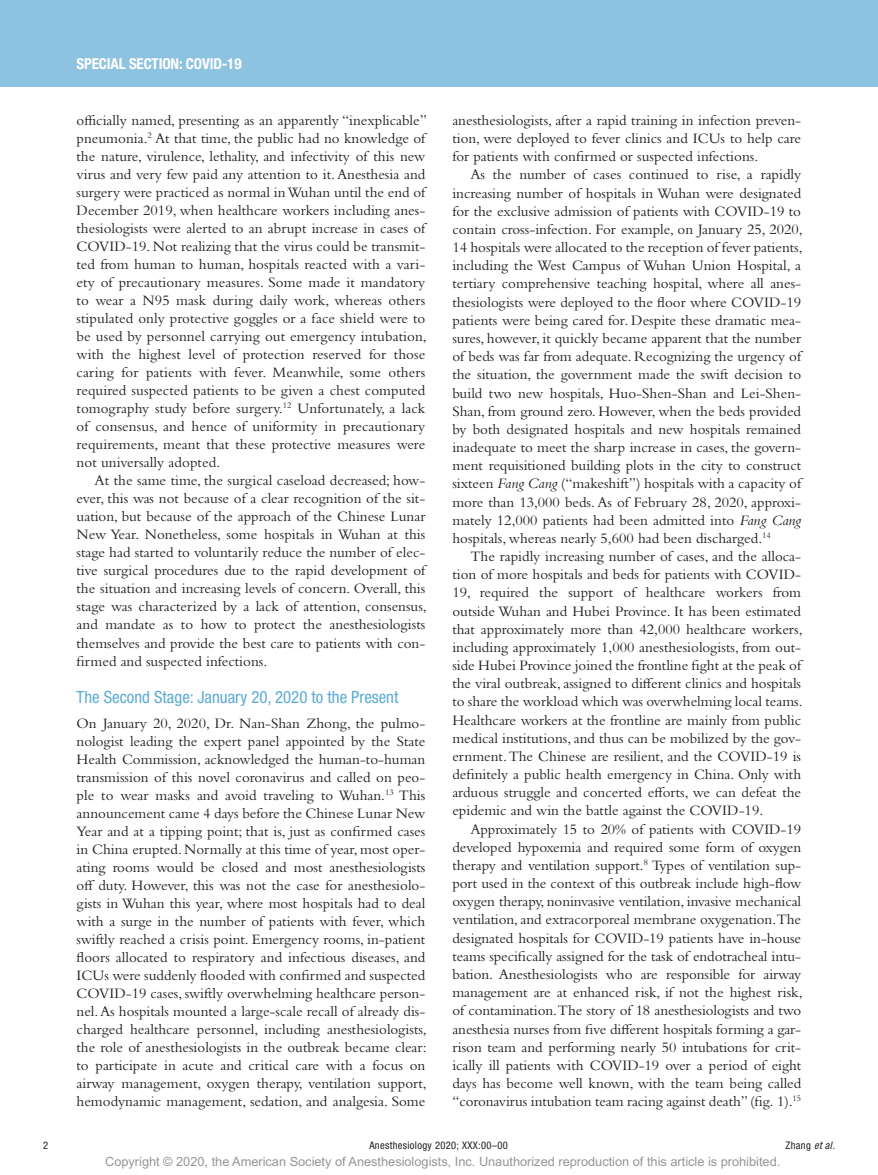
<style>
.page{position:relative;width:878px;height:1175px;background:#fff}
.page>*{position:absolute;margin:0;border:0;box-sizing:border-box;transform-origin:0 0}
.t1{font:condensed 16.8px "Helvetica Neue LT Std";color:#5caad4}
.t2{font:15px/18.1px "Bembo Std";color:#231f20;text-align:justify}
.t3{font:700 condensed 15px "Helvetica Neue LT Std";letter-spacing:-.01em;color:#fff}
.t4{font:12.75px "Arial MT Std";color:#939598}
.t5{font:condensed 10.5px "Helvetica Neue LT Std";letter-spacing:.03em;color:#231f20}
.s1{font-style:italic}
</style>
<div class="page">
<div style="left:0;top:0;width:878px;height:86px;background:#8dc3e0"></div>
<p class="t3" style="left:77px;top:54px;width:166px">SPECIAL SECTION: COVID-19</p>
<p class="t2" style="left:77px;top:111px;width:352px">officially named, presenting as an apparently “inexplicable” pneumonia.<sup>2</sup> At that time, the public had no knowledge of the nature, virulence, lethality, and infectivity of this new virus and very few paid any attention to it. Anesthesia and surgery were practiced as normal in Wuhan until the end of December 2019, when healthcare workers including anes&shy;thesiologists were alerted to an abrupt increase in cases of COVID-19. Not realizing that the virus could be transmit&shy;ted from human to human, hospitals reacted with a vari&shy;ety of precautionary measures. Some made it mandatory to wear a N95 mask during daily work, whereas others stipulated only protective goggles or a face shield were to be used by personnel carrying out emergency intubation, with the highest level of protection reserved for those caring for patients with fever. Meanwhile, some others required suspected patients to be given a chest computed tomography study before surgery.<sup>12</sup> Unfortunately, a lack of consensus, and hence of uniformity in precautionary requirements, meant that these protective measures were not universally adopted.</p>
<p class="t2" style="left:77px;top:471px;width:352px;text-indent:18px">At the same time, the surgical caseload decreased; how&shy;ever, this was not because of a clear recognition of the sit&shy;uation, but because of the approach of the Chinese Lunar New Year. Nonetheless, some hospitals in Wuhan at this stage had started to voluntarily reduce the number of elec&shy;tive surgical procedures due to the rapid development of the situation and increasing levels of concern. Overall, this stage was characterized by a lack of attention, consensus, and mandate as to how to protect the anesthesiologists themselves and provide the best care to patients with con&shy;firmed and suspected infections.</p>
<p class="t1" style="left:77px;top:687px;width:323px">The Second Stage: January 20, 2020 to the Present</p>
<p class="t2" style="left:77px;top:713px;width:352px">On January 20, 2020, Dr. Nan-Shan Zhong, the pulmo&shy;nologist leading the expert panel appointed by the State Health Commission, acknowledged the human-to-human transmission of this novel coronavirus and called on peo&shy;ple to wear masks and avoid traveling to Wuhan.<sup>13</sup> This announcement came 4 days before the Chinese Lunar New Year and at a tipping point; that is, just as confirmed cases in China erupted. Normally at this time of year, most oper&shy;ating rooms would be closed and most anesthesiologists off duty. However, this was not the case for anesthesiolo&shy;gists in Wuhan this year, where most hospitals had to deal with a surge in the number of patients with fever, which swiftly reached a crisis point. Emergency rooms, in-patient floors allocated to respiratory and infectious diseases, and ICUs were suddenly flooded with confirmed and suspected COVID-19 cases, swiftly overwhelming healthcare person&shy;nel. As hospitals mounted a large-scale recall of already dis&shy;charged healthcare personnel, including anesthesiologists, the role of anesthesiologists in the outbreak became clear: to participate in acute and critical care with a focus on airway management, oxygen therapy, ventilation support, hemodynamic management, sedation, and analgesia. Some</p>
<p class="t2" style="left:452px;top:111px;width:350px">anesthesiologists, after a rapid training in infection preven&shy;tion, were deployed to fever clinics and ICUs to help care for patients with confirmed or suspected infections.</p>
<p class="t2" style="left:452px;top:165px;width:352px;text-indent:18px">As the number of cases continued to rise, a rapidly increasing number of hospitals in Wuhan were designated for the exclusive admission of patients with COVID-19 to contain cross-infection. For example, on January 25, 2020, 14 hospitals were allocated to the reception of fever patients, including the West Campus of Wuhan Union Hospital, a tertiary comprehensive teaching hospital, where all anes&shy;thesiologists were deployed to the floor where COVID-19 patients were being cared for. Despite these dramatic mea&shy;sures, however, it quickly became apparent that the number of beds was far from adequate. Recognizing the urgency of the situation, the government made the swift decision to build two new hospitals, Huo-Shen-Shan and Lei-Shen-Shan, from ground zero. However, when the beds provided by both designated hospitals and new hospitals remained inadequate to meet the sharp increase in cases, the govern&shy;ment requisitioned building plots in the city to construct sixteen <span class="s1">Fang Cang</span> (“makeshift”) hospitals with a capacity of more than 13,000 beds. As of February 28, 2020, approxi&shy;mately 12,000 patients had been admitted into <span class="s1">Fang Cang </span>hospitals, whereas nearly 5,600 had been discharged.<sup>14</sup></p>
<p class="t2" style="left:452px;top:547px;width:352px;text-indent:18px">The rapidly increasing number of cases, and the alloca&shy;tion of more hospitals and beds for patients with COVID-19, required the support of healthcare workers from outside Wuhan and Hubei Province. It has been estimated that approximately more than 42,000 healthcare workers, including approximately 1,000 anesthesiologists, from out&shy;side Hubei Province joined the frontline fight at the peak of the viral outbreak, assigned to different clinics and hospitals to share the workload which was overwhelming local teams.<br>Healthcare workers at the frontline are mainly from public medical institutions, and thus can be mobilized by the gov&shy;ernment. The Chinese are resilient, and the COVID-19 is definitely a public health emergency in China. Only with arduous struggle and concerted efforts, we can defeat the epidemic and win the battle against the COVID-19.</p>
<p class="t2" style="left:452px;top:819px;width:352px;text-indent:18px">Approximately 15 to 20% of patients with COVID-19 developed hypoxemia and required some form of oxygen therapy and ventilation support.<sup>8</sup> Types of ventilation sup&shy;port used in the context of this outbreak include high-flow oxygen therapy, noninvasive ventilation, invasive mechanical ventilation, and extracorporeal membrane oxygenation.The designated hospitals for COVID-19 patients have in-house teams specifically assigned for the task of endotracheal intu&shy;bation. Anesthesiologists who are responsible for airway management are at enhanced risk, if not the highest risk, of contamination.The story of 18 anesthesiologists and two anesthesia nurses from five different hospitals forming a gar&shy;rison team and performing nearly 50 intubations for crit&shy;ically ill patients with COVID-19 over a period of eight days has become well known, with the team being called “coronavirus intubation team racing against death” (fig. 1).<sup>15</sup></p>
<p class="t5" style="left:43px;top:1139px;width:7px">2</p>
<p class="t5" style="left:369px;top:1139px;width:140px">Anesthesiology 2020; XXX:00–00</p>
<p class="t5" style="left:785px;top:1139px;width:51px">Zhang <span class="s1">et al.</span></p>
<p class="t4" style="left:105px;top:1154px;width:676px">Copyright © 2020, the American Society of Anesthesiologists, Inc. Unauthorized reproduction of this article is prohibited.</p>
</div>
